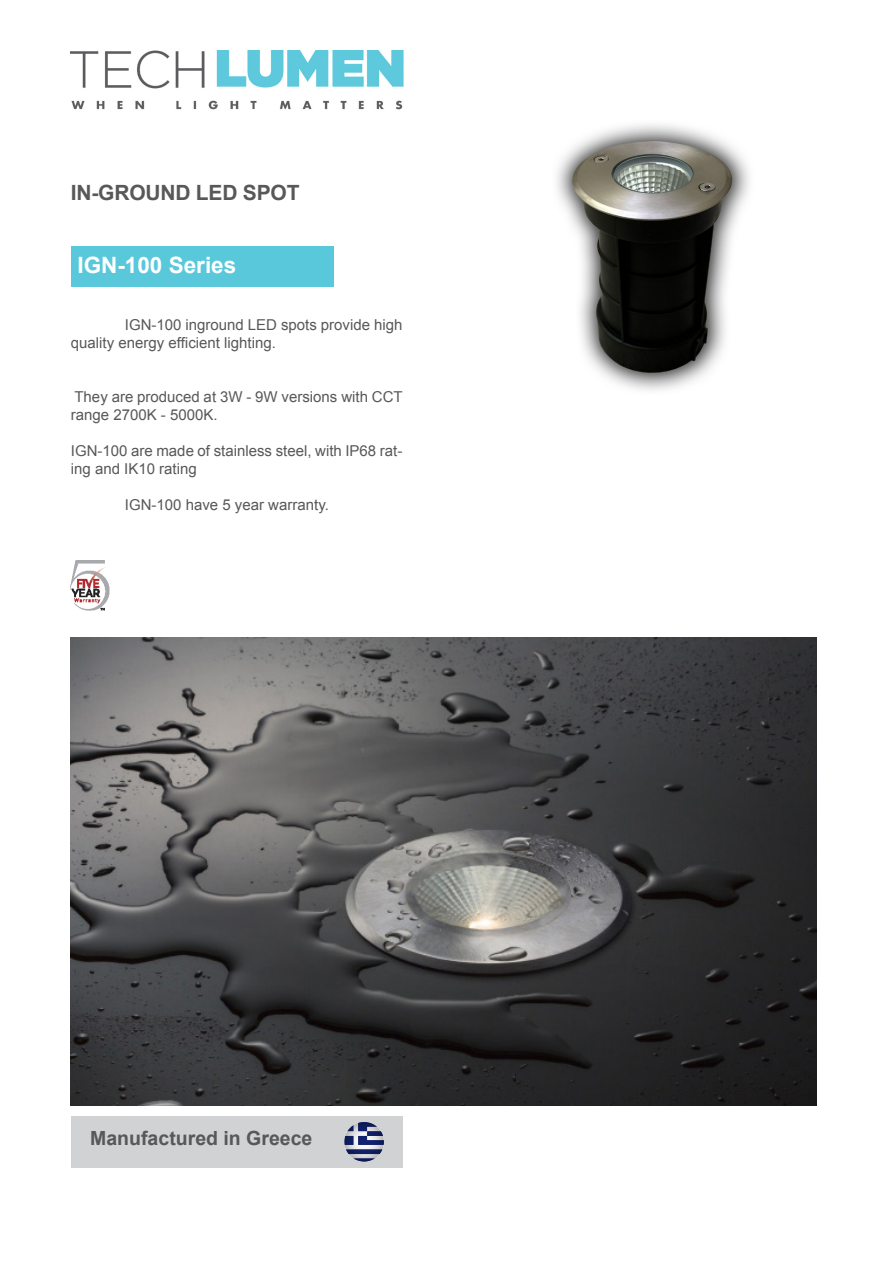
<style>
.page{position:relative;width:893px;height:1263px;background:#fff}
.page>*{position:absolute;margin:0;border:0;box-sizing:border-box;transform-origin:0 0}
.t1{font:700 22.5px "Arial";color:#fff}
.t2{font:700 21px "Arial";letter-spacing:-.01em;color:#57585a}
.t3{font:700 19.5px "Arial";color:#57585a}
.t4{font:15px/18px "Arial";color:#57585a}
</style>
<div class="page">
<div style="left:71px;top:246px;width:263px;height:40px;background:#5ac8db"></div>
<div style="left:71px;top:1116px;width:331px;height:51px;background:#d1d2d4"></div>
<img style="left:344px;top:1122px;width:40px;height:39px">
<img style="left:71px;top:637px;width:746px;height:469px">
<img style="left:71px;top:561px;width:39px;height:50px">
<img style="left:71px;top:50px;width:332px;height:60px">
<img style="left:556px;top:124px;width:194px;height:267px">
<p class="t2" style="left:71px;top:179px;width:230px">IN-GROUND LED SPOT</p>
<p class="t1" style="left:77px;top:250px;width:160px">IGN-100 Series</p>
<p class="t4" style="left:71px;top:316px;width:333px;text-indent:54px">IGN-100 inground LED spots provide high quality energy efficient lighting.</p>
<p class="t4" style="left:71px;top:388px;width:333px">They are produced at 3W - 9W versions with CCT range 2700Κ - 5000K.</p>
<p class="t4" style="left:71px;top:442px;width:333px">IGN-100 are made of stainless steel, with IP68 rat&shy;ing and IK10 rating</p>
<p class="t4" style="left:125px;top:496px;width:205px">IGN-100 have 5 year warranty.</p>
<p class="t3" style="left:90px;top:1126px;width:224px">Manufactured in Greece</p>
</div>
